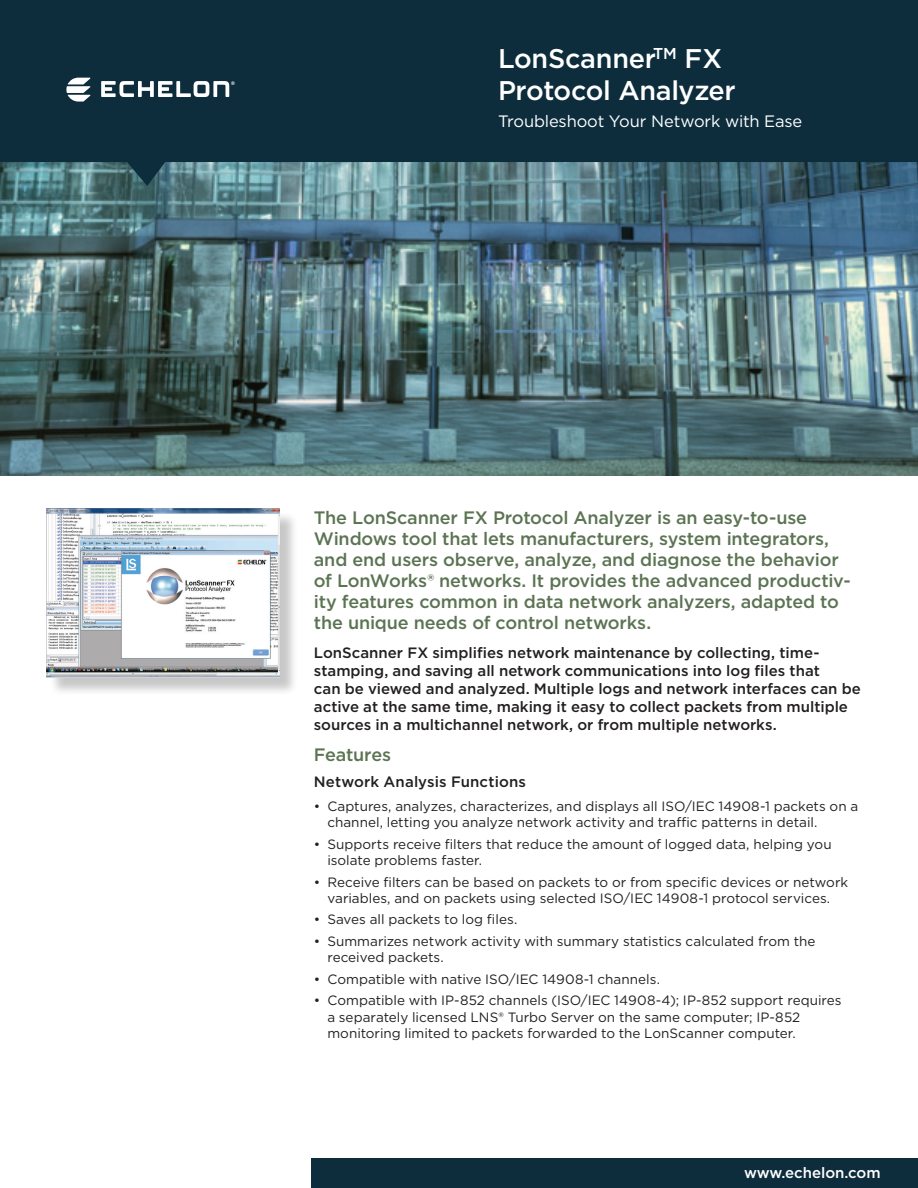
<style>
.page{position:relative;width:918px;height:1188px;background:#fff}
.page>*{position:absolute;margin:0;border:0;box-sizing:border-box;transform-origin:0 0}
.t1{font:500 27px "Gotham";letter-spacing:-.01em;color:#fff}
.Feature{font:500 18px/21px "Gotham";letter-spacing:-.01em;color:#5c7453}
.subheads{font:500 18px "Gotham";letter-spacing:-.015em;color:#5c7453}
.Header_subhead{font:16.5px "Gotham";letter-spacing:-.01em;color:#fff}
.Feature_sub{font:500 15px/18px "Gotham";color:#231f20}
.Sub-Subheads{font:500 15px "Gotham";letter-spacing:.01em;color:#231f20}
.Web{font:500 15px "Gotham";color:#fff}
.Number_Bullet{font:13.5px/16.5px "Gotham";color:#231f20}
.t2{font:700 5.1px "Helvetica";color:#fff}
</style>
<div class="page">
<img style="left:0;top:186px;width:918px;height:290px">
<svg style="left:0;top:0;width:918px;height:186px;background:#163746"></svg>
<div style="left:312px;top:1159px;width:606px;height:29px;background:#0d2d3d"></div>
<svg style="left:101px;top:81px;width:128px;height:16px"></svg>
<svg style="left:66px;top:78px;width:24px;height:24px"></svg>
<div style="left:49px;top:511px;width:249px;height:185px;background:#231f20;opacity:.25"></div>
<img style="left:47px;top:508px;width:233px;height:169px">
<p class="t2" style="left:231px;top:79px;width:5px">®</p>
<p class="t1" style="left:498px;top:41px;width:226px">LonScanner<sup>TM</sup> FX</p>
<p class="t1" style="left:498px;top:73px;width:239px">Protocol Analyzer</p>
<p class="Header_subhead" style="left:498px;top:110px;width:306px">Troubleshoot Your Network with Ease</p>
<p class="Feature" style="left:314px;top:507px;width:539px">The LonScanner FX Protocol Analyzer is an easy-to-use Windows tool that lets manufacturers, system integrators, and end users observe, analyze, and diagnose the behavior of LonWorks® networks. It provides the advanced productiv&shy;ity features common in data network analyzers, adapted to the unique needs of control networks.</p>
<p class="Feature_sub" style="left:314px;top:643px;width:549px">LonScanner FX simplifies network maintenance by collecting, time&shy;stamping, and saving all network communications into log files that<br>can be viewed and analyzed. Multiple logs and network interfaces can be active at the same time, making it easy to collect packets from multiple sources in a multichannel network, or from multiple networks.</p>
<p class="subheads" style="left:314px;top:743px;width:79px">Features</p>
<p class="Sub-Subheads" style="left:314px;top:772px;width:214px">Network Analysis Functions</p>
<p class="Number_Bullet" style="left:327px;top:798px;width:532px;text-indent:-14px">• Captures, analyzes, characterizes, and displays all ISO/IEC 14908-1 packets on a channel, letting you analyze network activity and traffic patterns in detail.</p>
<p class="Number_Bullet" style="left:327px;top:835px;width:506px;text-indent:-14px">• Supports receive filters that reduce the amount of logged data, helping you isolate problems faster.</p>
<p class="Number_Bullet" style="left:314px;top:873px;width:536px;text-align:center">• Receive filters can be based on packets to or from specific devices or network variables, and on packets using selected ISO/IEC 14908-1 protocol services.</p>
<p class="Number_Bullet" style="left:314px;top:911px;width:205px">• Saves all packets to log files.</p>
<p class="Number_Bullet" style="left:327px;top:933px;width:490px;text-indent:-14px">• Summarizes network activity with summary statistics calculated from the received packets.</p>
<p class="Number_Bullet" style="left:314px;top:970px;width:348px">• Compatible with native ISO/IEC 14908-1 channels.</p>
<p class="Number_Bullet" style="left:327px;top:992px;width:516px;text-indent:-14px">• Compatible with IP-852 channels (ISO/IEC 14908-4); IP-852 support requires a separately licensed LNS® Turbo Server on the same computer; IP-852 monitoring limited to packets forwarded to the LonScanner computer.</p>
<p class="Web" style="left:744px;top:1163px;width:138px">www.echelon.com</p>
</div>
